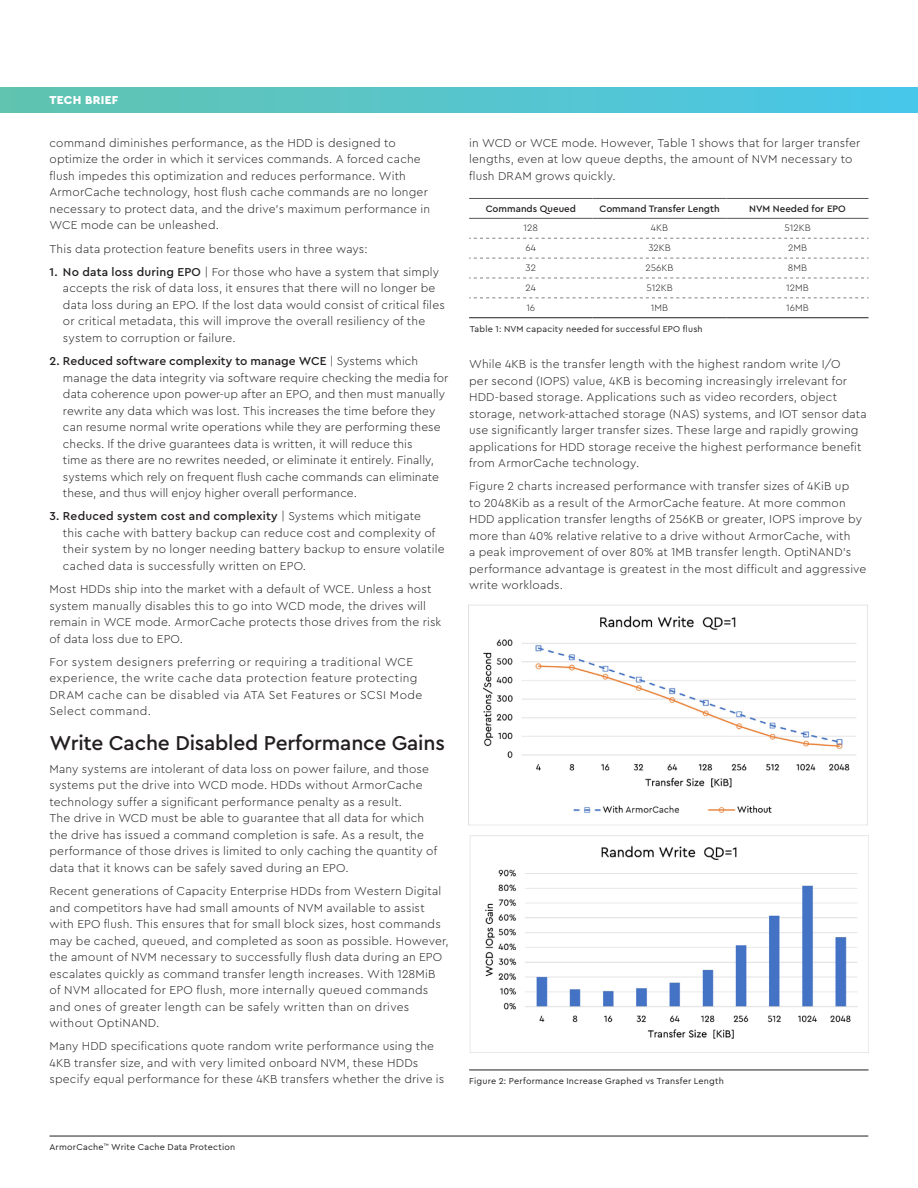
<style>
.page{position:relative;width:918px;height:1188px;background:#fff}
.page>*{position:absolute;margin:0;border:0;box-sizing:border-box;transform-origin:0 0}
.t1{font:500 21px "Cera PRO";letter-spacing:-.01em;color:#231f20}
.t2{font:300 12px/16.5px "Cera PRO";letter-spacing:.015em;color:#231f20}
.t3{font:300 12px/16.5px "Cera PRO";letter-spacing:.035em;color:#231f20}
.t4{font:900 12px "Cera PRO";letter-spacing:.02em;color:#fff}
.t5{font:500 9.75px "Cera PRO";color:#231f20}
.t6{font:300 9.75px "Cera PRO";color:#231f20}
.t7{font:9px "Cera PRO";letter-spacing:.025em;color:#231f20}
.s1{font-weight:500}
</style>
<div class="page">
<hr style="left:49px;top:1136px;width:819px;height:1px;background:#231f20">
<div style="left:0;top:87px;width:918px;height:25px;background:linear-gradient(to right,#63c3af,#49c7ea)"></div>
<img style="left:469px;top:605px;width:399px;height:220px">
<img style="left:470px;top:835px;width:399px;height:217px">
<hr style="left:469px;top:1070px;width:400px;height:1px;background:#231f20">
<svg style="left:469px;top:238px;width:400px;height:1px"></svg>
<svg style="left:469px;top:258px;width:400px;height:1px"></svg>
<svg style="left:469px;top:278px;width:400px;height:1px"></svg>
<hr style="left:469px;top:218px;width:124px;height:1px;background:#57585a">
<hr style="left:593px;top:218px;width:134px;height:1px;background:#57585a">
<hr style="left:727px;top:218px;width:142px;height:1px;background:#57585a">
<svg style="left:469px;top:298px;width:400px;height:1px"></svg>
<hr style="left:469px;top:317px;width:124px;height:1px;background:#231f20">
<hr style="left:593px;top:317px;width:134px;height:1px;background:#231f20">
<hr style="left:727px;top:317px;width:142px;height:1px;background:#231f20">
<hr style="left:469px;top:198px;width:124px;height:1px;background:#57585a">
<hr style="left:593px;top:198px;width:134px;height:1px;background:#57585a">
<hr style="left:727px;top:198px;width:142px;height:1px;background:#57585a">
<p class="t4" style="left:50px;top:92px;width:70px">TECH BRIEF</p>
<p class="t2" style="left:49px;top:134px;width:382px">command diminishes performance, as the HDD is designed to optimize the order in which it services commands. A forced cache flush impedes this optimization and reduces performance. With ArmorCache technology, host flush cache commands are no longer necessary to protect data, and the drive’s maximum performance in WCE mode can be unleashed.</p>
<p class="t2" style="left:49px;top:240px;width:320px">This data protection feature benefits users in three ways:</p>
<p class="t2" style="left:63px;top:263px;width:383px;text-indent:-14px"><span class="s1">1. No data loss during EPO</span> | For those who have a system that simply accepts the risk of data loss, it ensures that there will no longer be data loss during an EPO. If the lost data would consist of critical files or critical metadata, this will improve the overall resiliency of the system to corruption or failure.</p>
<p class="t2" style="left:63px;top:352px;width:387px;text-indent:-14px"><span class="s1">2. Reduced software complexity to manage WCE</span> | Systems which manage the data integrity via software require checking the media for data coherence upon power-up after an EPO, and then must manually rewrite any data which was lost. This increases the time before they can resume normal write operations while they are performing these checks. If the drive guarantees data is written, it will reduce this<br>time as there are no rewrites needed, or eliminate it entirely. Finally, systems which rely on frequent flush cache commands can eliminate these, and thus will enjoy higher overall performance.</p>
<p class="t2" style="left:63px;top:508px;width:383px;text-indent:-14px"><span class="s1">3. Reduced system cost and complexity</span> | Systems which mitigate<br>this cache with battery backup can reduce cost and complexity of their system by no longer needing battery backup to ensure volatile cached data is successfully written on EPO.</p>
<p class="t2" style="left:49px;top:580px;width:393px">Most HDDs ship into the market with a default of WCE. Unless a host system manually disables this to go into WCD mode, the drives will remain in WCE mode. ArmorCache protects those drives from the risk of data loss due to EPO.</p>
<p class="t3" style="left:49px;top:653px;width:374px">For system designers preferring or requiring a traditional WCE experience, the write cache data protection feature protecting DRAM cache can be disabled via ATA Set Features or SCSI Mode Select command.</p>
<h1 class="t1" style="left:49px;top:729px;width:397px">Write Cache Disabled Performance Gains</h1>
<p class="t2" style="left:49px;top:760px;width:389px">Many systems are intolerant of data loss on power failure, and those systems put the drive into WCD mode. HDDs without ArmorCache technology suffer a significant performance penalty as a result.<br>The drive in WCD must be able to guarantee that all data for which the drive has issued a command completion is safe. As a result, the performance of those drives is limited to only caching the quantity of data that it knows can be safely saved during an EPO.</p>
<p class="t2" style="left:49px;top:882px;width:401px">Recent generations of Capacity Enterprise HDDs from Western Digital and competitors have had small amounts of NVM available to assist with EPO flush. This ensures that for small block sizes, host commands may be cached, queued, and completed as soon as possible. However, the amount of NVM necessary to successfully flush data during an EPO escalates quickly as command transfer length increases. With 128MiB of NVM allocated for EPO flush, more internally queued commands and ones of greater length can be safely written than on drives without OptiNAND.</p>
<p class="t2" style="left:49px;top:1038px;width:396px">Many HDD specifications quote random write performance using the<br>4KB transfer size, and with very limited onboard NVM, these HDDs specify equal performance for these 4KB transfers whether the drive is</p>
<p class="t2" style="left:469px;top:134px;width:393px">in WCD or WCE mode. However, Table 1 shows that for larger transfer lengths, even at low queue depths, the amount of NVM necessary to flush DRAM grows quickly.</p>
<p class="t5" style="left:486px;top:202px;width:92px">Commands Queued</p>
<p class="t5" style="left:599px;top:202px;width:122px">Command Transfer Length</p>
<p class="t5" style="left:749px;top:202px;width:98px">NVM Needed for EPO</p>
<p class="t6" style="left:524px;top:222px;width:16px">128</p>
<p class="t6" style="left:651px;top:222px;width:19px">4KB</p>
<p class="t6" style="left:784px;top:222px;width:28px">512KB</p>
<p class="t6" style="left:526px;top:242px;width:12px">64</p>
<p class="t6" style="left:648px;top:242px;width:24px">32KB</p>
<p class="t6" style="left:788px;top:242px;width:20px">2MB</p>
<p class="t6" style="left:526px;top:261px;width:12px">32</p>
<p class="t6" style="left:646px;top:261px;width:29px">256KB</p>
<p class="t6" style="left:788px;top:261px;width:21px">8MB</p>
<p class="t6" style="left:526px;top:281px;width:12px">24</p>
<p class="t6" style="left:646px;top:281px;width:28px">512KB</p>
<p class="t6" style="left:786px;top:281px;width:24px">12MB</p>
<p class="t6" style="left:526px;top:301px;width:10px">16</p>
<p class="t6" style="left:651px;top:301px;width:19px">1MB</p>
<p class="t6" style="left:786px;top:301px;width:24px">16MB</p>
<p class="t7" style="left:470px;top:323px;width:234px">Table 1: NVM capacity needed for successful EPO flush</p>
<p class="t2" style="left:469px;top:355px;width:399px">While 4KB is the transfer length with the highest random write I/O<br>per second (IOPS) value, 4KB is becoming increasingly irrelevant for HDD-based storage. Applications such as video recorders, object storage, network-attached storage (NAS) systems, and IOT sensor data use significantly larger transfer sizes. These large and rapidly growing applications for HDD storage receive the highest performance benefit from ArmorCache technology.</p>
<p class="t2" style="left:469px;top:478px;width:399px">Figure 2 charts increased performance with transfer sizes of 4KiB up<br>to 2048Kib as a result of the ArmorCache feature. At more common HDD application transfer lengths of 256KB or greater, IOPS improve by more than 40% relative relative to a drive without ArmorCache, with<br>a peak improvement of over 80% at 1MB transfer length. OptiNAND’s performance advantage is greatest in the most difficult and aggressive write workloads.</p>
<p class="t7" style="left:469px;top:1075px;width:256px">Figure 2: Performance Increase Graphed vs Transfer Length</p>
<p class="t7" style="left:49px;top:1141px;width:187px">ArmorCache<sup>™</sup> Write Cache Data Protection</p>
</div>
